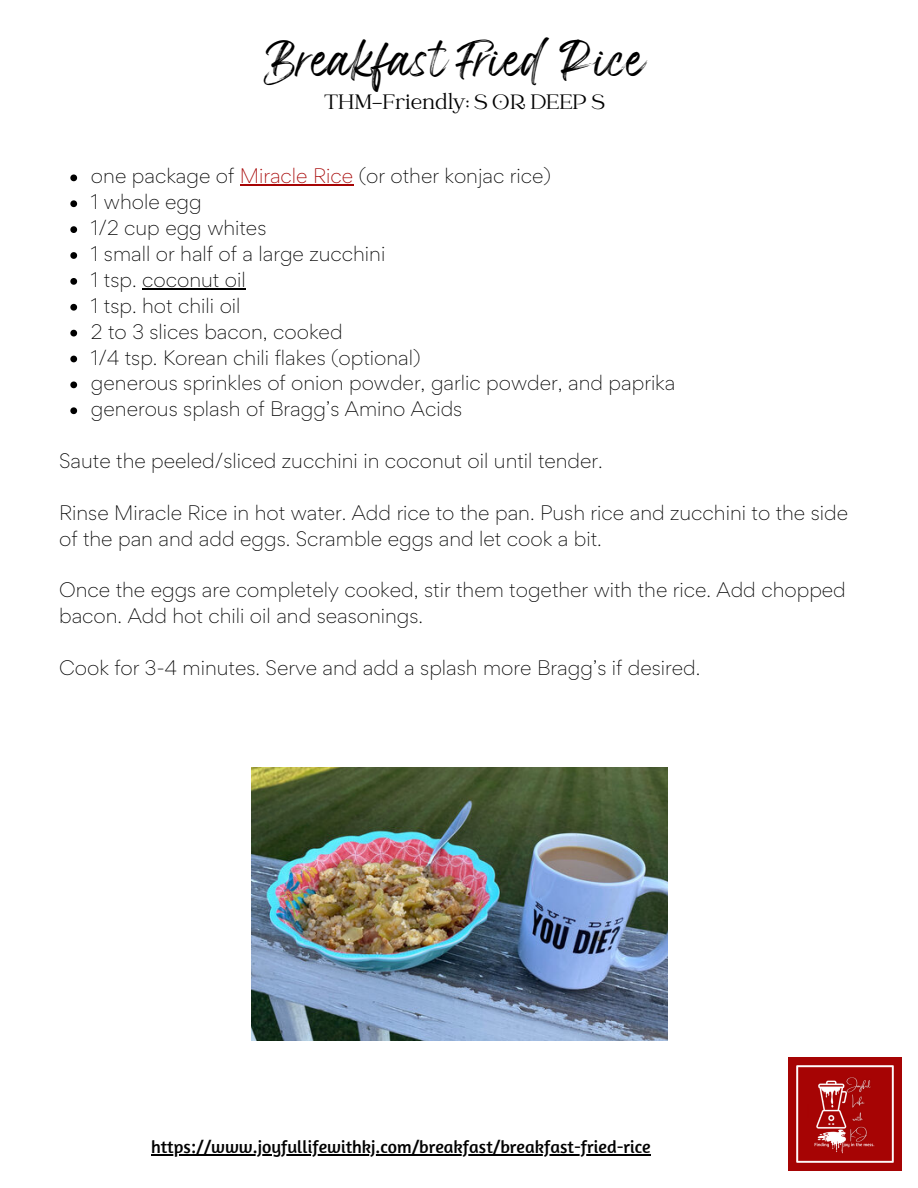
<style>
.page{position:relative;width:918px;height:1188px;background:#fff}
.page>*{position:absolute;margin:0;border:0;box-sizing:border-box;transform-origin:0 0}
.t1{font:27.75px "Wonderful Branding";color:#000}
.t2{font:22.95px "Catchy Mager";color:#000}
.t3{font:300 18.75px/25.8px "Gordita";color:#000}
.t4{font:18px "Amaranth";color:#000}
.s1{color:#a60404}
</style>
<div class="page">
<img style="left:789px;top:1058px;width:112px;height:112px">
<svg style="left:70px;top:174px;width:7px;height:7px"></svg>
<hr style="left:240px;top:185px;width:113px;height:1px;background:#a60404">
<svg style="left:70px;top:200px;width:7px;height:7px"></svg>
<svg style="left:70px;top:226px;width:7px;height:7px"></svg>
<svg style="left:70px;top:252px;width:7px;height:7px"></svg>
<svg style="left:70px;top:278px;width:7px;height:7px"></svg>
<hr style="left:142px;top:288px;width:104px;height:1px;background:#000">
<svg style="left:70px;top:304px;width:7px;height:7px"></svg>
<svg style="left:70px;top:330px;width:7px;height:6px"></svg>
<svg style="left:70px;top:356px;width:7px;height:6px"></svg>
<svg style="left:70px;top:381px;width:7px;height:7px"></svg>
<svg style="left:70px;top:407px;width:7px;height:7px"></svg>
<img style="left:251px;top:767px;width:416px;height:274px">
<hr style="left:151px;top:1154px;width:500px;height:1px;background:#000">
<h1 class="t1" style="left:270px;top:53px;width:379px">Breakfast Fried Rice</h1>
<p class="t2" style="left:324px;top:91px;width:282px">THM-Friendly: S OR DEEP S</p>
<p class="t3" style="left:91px;top:163px;width:586px">one package of <span class="s1">Miracle Rice</span> (or other konjac rice)<br>1 whole egg<br>1/2 cup egg whites<br>1 small or half of a large zucchini<br>1 tsp. coconut oil<br>1 tsp. hot chili oil<br>2 to 3 slices bacon, cooked<br>1/4 tsp. Korean chili flakes (optional)<br>generous sprinkles of onion powder, garlic powder, and paprika generous splash of Bragg’s Amino Acids</p>
<p class="t3" style="left:59px;top:448px;width:545px">Saute the peeled/sliced zucchini in coconut oil until tender.</p>
<p class="t3" style="left:59px;top:500px;width:791px">Rinse Miracle Rice in hot water. Add rice to the pan. Push rice and zucchini to the side of the pan and add eggs. Scramble eggs and let cook a bit.</p>
<p class="t3" style="left:59px;top:577px;width:788px">Once the eggs are completely cooked, stir them together with the rice. Add chopped bacon. Add hot chili oil and seasonings.</p>
<p class="t3" style="left:59px;top:655px;width:643px">Cook for 3-4 minutes. Serve and add a splash more Bragg’s if desired.</p>
<p class="t4" style="left:151px;top:1136px;width:501px">https://www.joyfullifewithkj.com/breakfast/breakfast-fried-rice</p>
</div>
